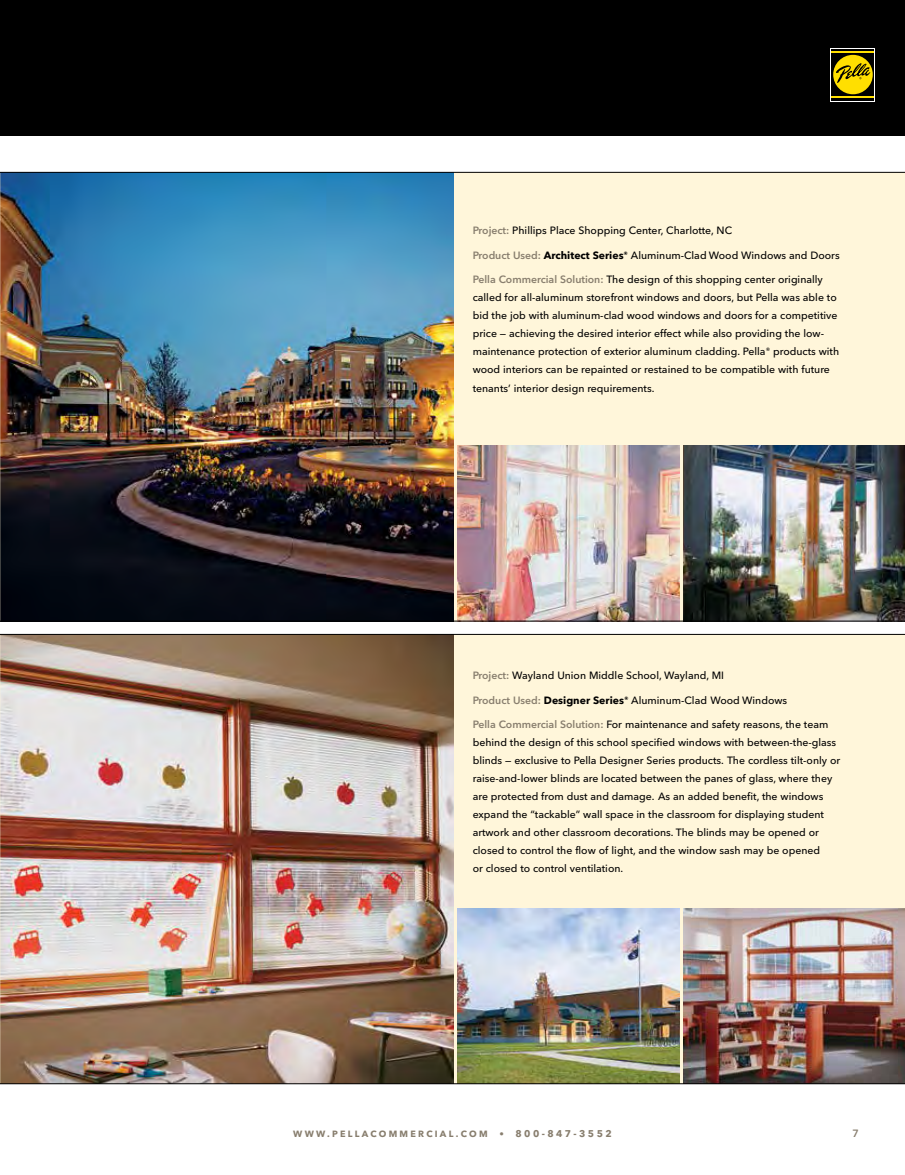
<style>
.page{position:relative;width:905px;height:1175px;background:#fff}
.page>*{position:absolute;margin:0;border:0;box-sizing:border-box;transform-origin:0 0}
.t1{font:500 10.5px/18px "Avenir Next LT Pro";color:#000}
.t2{font:600 10.5px "Avenir Next LT Pro";color:#887e6e}
.t3{font:700 9.75px "Avenir Next LT Pro";letter-spacing:.25em;color:#887e6e}
.t4{font:700 9px "Avenir Next LT Pro";letter-spacing:.25em;color:#887e6e}
.s1{font-weight:600;color:#887e6e}
.s2{font-weight:700}
.s3{font-size:9px}
</style>
<div class="page">
<div style="left:0;top:172px;width:904px;height:449px;background:#fff6da"></div>
<img style="left:0;top:173px;width:453px;height:448px">
<div style="left:0;top:634px;width:904px;height:449px;background:#fff6da"></div>
<img style="left:0;top:635px;width:453px;height:448px">
<div style="left:0;top:0;width:904px;height:135px;background:#000"></div>
<hr style="left:0;top:172px;width:904px;height:1px;background:#000">
<img style="left:683px;top:445px;width:221px;height:176px">
<img style="left:457px;top:445px;width:222px;height:176px">
<img style="left:683px;top:908px;width:221px;height:175px">
<img style="left:457px;top:908px;width:222px;height:175px">
<svg style="left:830px;top:48px;width:45px;height:53px"></svg>
<div style="left:831px;top:49px;width:43px;height:51px;background:#000"></div>
<hr style="left:831px;top:51px;width:43px;height:2px;background:#ffdf00">
<hr style="left:831px;top:96px;width:43px;height:2px;background:#ffdf00">
<div style="left:833px;top:55px;width:39px;height:39px;background:#ffdf00;border-radius:50%"></div>
<svg style="left:835px;top:63px;width:35px;height:20px"></svg>
<hr style="left:0;top:1083px;width:904px;height:1px;background:#000">
<hr style="left:0;top:634px;width:904px;height:1px;background:#000">
<hr style="left:0;top:621px;width:904px;height:1px;background:#000">
<p class="t1" style="left:472px;top:221px;width:261px"><span class="s1">Project:</span> Phillips Place Shopping Center, Charlotte, NC</p>
<p class="t1" style="left:472px;top:246px;width:368px"><span class="s1">Product Used:</span> <span class="s2">Architect Series</span><sup>®</sup> Aluminum-Clad Wood Windows and Doors</p>
<p class="t1" style="left:472px;top:271px;width:368px"><span class="s1">Pella Commercial Solution:</span> The design of this shopping center originally called for all-aluminum storefront windows and doors, but Pella was able to bid the job with aluminum-clad wood windows and doors for a competitive price — achieving the desired interior effect while also providing the low&shy;maintenance protection of exterior aluminum cladding. Pella<sup>®</sup> products with wood interiors can be repainted or restained to be compatible with future tenants’ interior design requirements.</p>
<p class="t1" style="left:472px;top:666px;width:253px"><span class="s1">Project:</span> Wayland Union Middle School, Wayland, MI</p>
<p class="t1" style="left:472px;top:691px;width:316px"><span class="s1">Product Used:</span> <span class="s2">Designer Series</span><sup>®</sup> Aluminum-Clad Wood Windows</p>
<p class="t1" style="left:472px;top:715px;width:369px"><span class="s1">Pella Commercial Solution:</span> For maintenance and safety reasons, the team behind the design of this school specified windows with between-the-glass blinds — exclusive to Pella Designer Series products. The cordless tilt-only or raise-and-lower blinds are located between the panes of glass, where they are protected from dust and damage. As an added benefit, the windows expand the “tackable” wall space in the classroom for displaying student artwork and other classroom decorations. The blinds may be opened or closed to control the flow of light, and the window sash may be opened<br>or closed to control ventilation.</p>
<p class="t4" style="left:293px;top:1127px;width:196px">WWW.PELLACOMMERCIAL.COM</p>
<p class="t3" style="left:499px;top:1127px;width:114px"><span class="s3">•</span> 800-847-3552</p>
<p class="t2" style="left:852px;top:1127px;width:8px">7</p>
</div>
